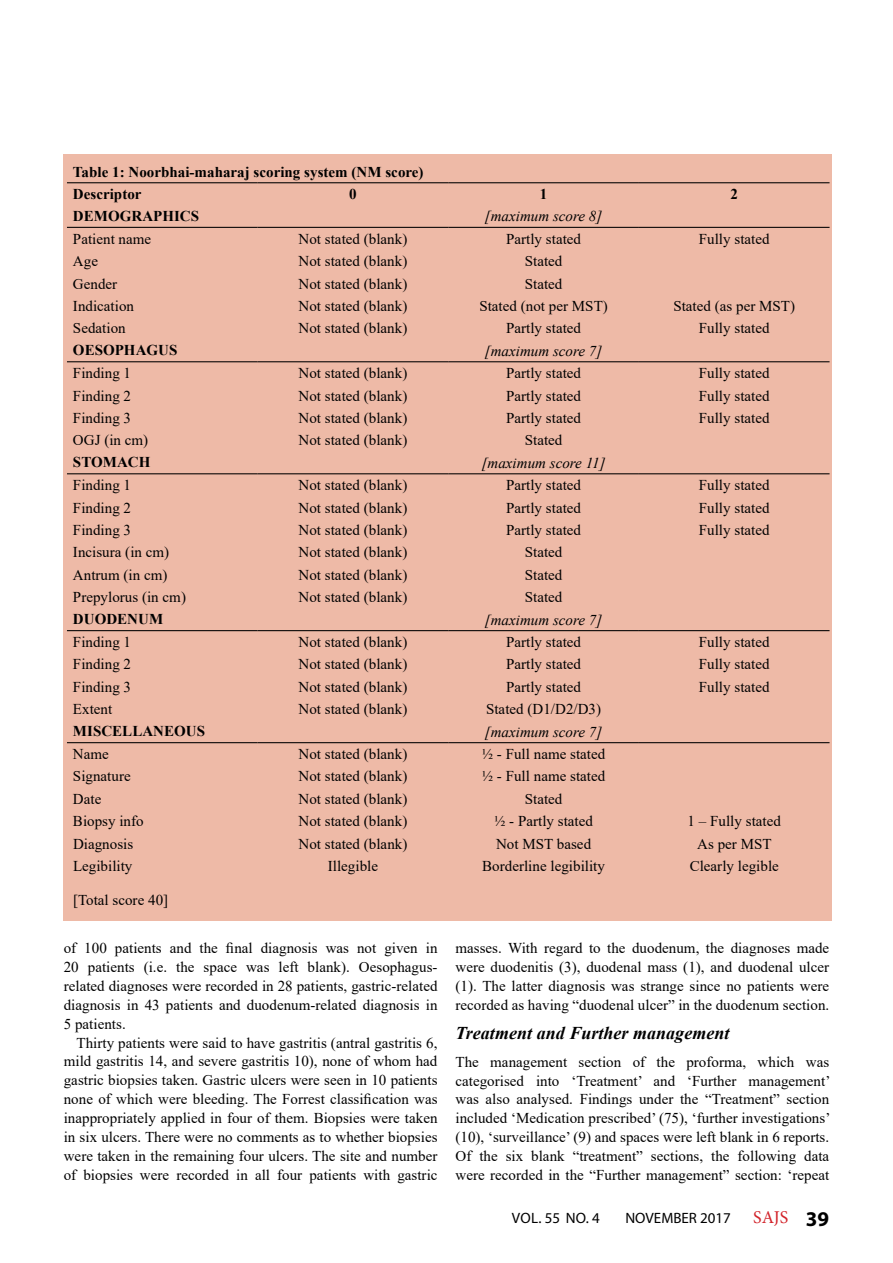
<style>
.page{position:relative;width:893px;height:1263px;background:#fff}
.page>*{position:absolute;margin:0;border:0;box-sizing:border-box;transform-origin:0 0}
.t1{font:italic 700 18px "Times New Roman";color:#000}
.t2{font:15px/18.9px "Times New Roman";color:#000;text-align:justify}
.t3{font:700 15px/22.2px "Times New Roman";color:#000}
.t4{font:italic 15px "Times New Roman";color:#000}
.t5{font:15px "Myriad Pro";color:#000}
.s1{font-family:"Minion Pro";font-size:18px;color:#d2232a}
.s2{font-weight:700;font-size:21px}
</style>
<div class="page">
<div style="left:64px;top:155px;width:768px;height:766px;background:#eebaa7"></div>
<hr style="left:67px;top:182px;width:191px;height:1px;background:#000">
<hr style="left:258px;top:182px;width:190px;height:1px;background:#000">
<hr style="left:448px;top:182px;width:191px;height:1px;background:#000">
<hr style="left:639px;top:182px;width:190px;height:1px;background:#000">
<hr style="left:67px;top:227px;width:191px;height:1px;background:#000">
<hr style="left:258px;top:227px;width:190px;height:1px;background:#000">
<hr style="left:448px;top:227px;width:191px;height:1px;background:#000">
<hr style="left:639px;top:227px;width:190px;height:1px;background:#000">
<hr style="left:67px;top:361px;width:191px;height:1px;background:#000">
<hr style="left:258px;top:361px;width:190px;height:1px;background:#000">
<hr style="left:448px;top:361px;width:191px;height:1px;background:#000">
<hr style="left:639px;top:361px;width:190px;height:1px;background:#000">
<hr style="left:67px;top:473px;width:191px;height:1px;background:#000">
<hr style="left:258px;top:473px;width:190px;height:1px;background:#000">
<hr style="left:448px;top:473px;width:191px;height:1px;background:#000">
<hr style="left:639px;top:473px;width:190px;height:1px;background:#000">
<hr style="left:67px;top:630px;width:191px;height:1px;background:#000">
<hr style="left:258px;top:630px;width:190px;height:1px;background:#000">
<hr style="left:448px;top:630px;width:191px;height:1px;background:#000">
<hr style="left:639px;top:630px;width:190px;height:1px;background:#000">
<hr style="left:67px;top:742px;width:191px;height:1px;background:#000">
<hr style="left:258px;top:742px;width:190px;height:1px;background:#000">
<hr style="left:448px;top:742px;width:191px;height:1px;background:#000">
<hr style="left:639px;top:742px;width:190px;height:1px;background:#000">
<p class="t3" style="left:73px;top:160px;width:352px">Table 1: Noorbhai-maharaj scoring system (NM score)<br>Descriptor</p>
<p class="t3" style="left:349px;top:182px;width:9px">0</p>
<p class="t3" style="left:540px;top:182px;width:9px">1</p>
<p class="t3" style="left:730px;top:182px;width:9px">2</p>
<p class="t3" style="left:73px;top:205px;width:128px">DEMOGRAPHICS</p>
<p class="t4" style="left:485px;top:206px;width:119px">[maximum score 8]</p>
<p class="t2" style="left:73px;top:229px;width:80px">Patient name</p>
<p class="t2" style="left:299px;top:229px;width:110px">Not stated (blank)</p>
<p class="t2" style="left:506px;top:229px;width:76px">Partly stated</p>
<p class="t2" style="left:699px;top:229px;width:72px">Fully stated</p>
<p class="t2" style="left:73px;top:251px;width:27px">Age</p>
<p class="t2" style="left:299px;top:251px;width:110px">Not stated (blank)</p>
<p class="t2" style="left:525px;top:251px;width:39px">Stated</p>
<p class="t2" style="left:73px;top:274px;width:46px">Gender</p>
<p class="t2" style="left:299px;top:274px;width:110px">Not stated (blank)</p>
<p class="t2" style="left:525px;top:274px;width:39px">Stated</p>
<p class="t2" style="left:73px;top:296px;width:63px">Indication</p>
<p class="t2" style="left:299px;top:296px;width:110px">Not stated (blank)</p>
<p class="t2" style="left:479px;top:296px;width:130px">Stated (not per MST)</p>
<p class="t2" style="left:673px;top:296px;width:123px">Stated (as per MST)</p>
<p class="t2" style="left:73px;top:318px;width:54px">Sedation</p>
<p class="t2" style="left:299px;top:318px;width:110px">Not stated (blank)</p>
<p class="t2" style="left:506px;top:318px;width:76px">Partly stated</p>
<p class="t2" style="left:699px;top:318px;width:72px">Fully stated</p>
<p class="t3" style="left:73px;top:339px;width:106px">OESOPHAGUS</p>
<p class="t4" style="left:485px;top:340px;width:119px">[maximum score 7]</p>
<p class="t2" style="left:73px;top:363px;width:60px">Finding 1</p>
<p class="t2" style="left:299px;top:363px;width:110px">Not stated (blank)</p>
<p class="t2" style="left:506px;top:363px;width:76px">Partly stated</p>
<p class="t2" style="left:699px;top:363px;width:72px">Fully stated</p>
<p class="t2" style="left:73px;top:386px;width:60px">Finding 2</p>
<p class="t2" style="left:299px;top:386px;width:110px">Not stated (blank)</p>
<p class="t2" style="left:506px;top:386px;width:76px">Partly stated</p>
<p class="t2" style="left:699px;top:386px;width:72px">Fully stated</p>
<p class="t2" style="left:73px;top:408px;width:60px">Finding 3</p>
<p class="t2" style="left:299px;top:408px;width:110px">Not stated (blank)</p>
<p class="t2" style="left:506px;top:408px;width:76px">Partly stated</p>
<p class="t2" style="left:699px;top:408px;width:72px">Fully stated</p>
<p class="t2" style="left:73px;top:430px;width:77px">OGJ (in cm)</p>
<p class="t2" style="left:299px;top:430px;width:110px">Not stated (blank)</p>
<p class="t2" style="left:525px;top:430px;width:39px">Stated</p>
<p class="t3" style="left:73px;top:451px;width:79px">STOMACH</p>
<p class="t4" style="left:482px;top:452px;width:125px">[maximum score 11]</p>
<p class="t2" style="left:73px;top:475px;width:60px">Finding 1</p>
<p class="t2" style="left:299px;top:475px;width:110px">Not stated (blank)</p>
<p class="t2" style="left:506px;top:475px;width:76px">Partly stated</p>
<p class="t2" style="left:699px;top:475px;width:72px">Fully stated</p>
<p class="t2" style="left:73px;top:498px;width:60px">Finding 2</p>
<p class="t2" style="left:299px;top:498px;width:110px">Not stated (blank)</p>
<p class="t2" style="left:506px;top:498px;width:76px">Partly stated</p>
<p class="t2" style="left:699px;top:498px;width:72px">Fully stated</p>
<p class="t2" style="left:73px;top:520px;width:60px">Finding 3</p>
<p class="t2" style="left:299px;top:520px;width:110px">Not stated (blank)</p>
<p class="t2" style="left:506px;top:520px;width:76px">Partly stated</p>
<p class="t2" style="left:699px;top:520px;width:72px">Fully stated</p>
<p class="t2" style="left:73px;top:542px;width:98px">Incisura (in cm)</p>
<p class="t2" style="left:299px;top:542px;width:110px">Not stated (blank)</p>
<p class="t2" style="left:525px;top:542px;width:39px">Stated</p>
<p class="t2" style="left:73px;top:565px;width:96px">Antrum (in cm)</p>
<p class="t2" style="left:299px;top:565px;width:110px">Not stated (blank)</p>
<p class="t2" style="left:525px;top:565px;width:39px">Stated</p>
<p class="t2" style="left:73px;top:587px;width:114px">Prepylorus (in cm)</p>
<p class="t2" style="left:299px;top:587px;width:110px">Not stated (blank)</p>
<p class="t2" style="left:525px;top:587px;width:39px">Stated</p>
<p class="t3" style="left:73px;top:608px;width:92px">DUODENUM</p>
<p class="t4" style="left:485px;top:609px;width:119px">[maximum score 7]</p>
<p class="t2" style="left:73px;top:632px;width:60px">Finding 1</p>
<p class="t2" style="left:299px;top:632px;width:110px">Not stated (blank)</p>
<p class="t2" style="left:506px;top:632px;width:76px">Partly stated</p>
<p class="t2" style="left:699px;top:632px;width:72px">Fully stated</p>
<p class="t2" style="left:73px;top:654px;width:60px">Finding 2</p>
<p class="t2" style="left:299px;top:654px;width:110px">Not stated (blank)</p>
<p class="t2" style="left:506px;top:654px;width:76px">Partly stated</p>
<p class="t2" style="left:699px;top:654px;width:72px">Fully stated</p>
<p class="t2" style="left:73px;top:677px;width:60px">Finding 3</p>
<p class="t2" style="left:299px;top:677px;width:110px">Not stated (blank)</p>
<p class="t2" style="left:506px;top:677px;width:76px">Partly stated</p>
<p class="t2" style="left:699px;top:677px;width:72px">Fully stated</p>
<p class="t2" style="left:73px;top:699px;width:41px">Extent</p>
<p class="t2" style="left:299px;top:699px;width:110px">Not stated (blank)</p>
<p class="t2" style="left:486px;top:699px;width:117px">Stated (D1/D2/D3)</p>
<p class="t3" style="left:73px;top:720px;width:134px">MISCELLANEOUS</p>
<p class="t4" style="left:485px;top:721px;width:119px">[maximum score 7]</p>
<p class="t2" style="left:73px;top:744px;width:37px">Name</p>
<p class="t2" style="left:299px;top:744px;width:110px">Not stated (blank)</p>
<p class="t2" style="left:482px;top:744px;width:125px">½ - Full name stated</p>
<p class="t2" style="left:73px;top:766px;width:59px">Signature</p>
<p class="t2" style="left:299px;top:766px;width:110px">Not stated (blank)</p>
<p class="t2" style="left:482px;top:766px;width:125px">½ - Full name stated</p>
<p class="t2" style="left:73px;top:789px;width:30px">Date</p>
<p class="t2" style="left:299px;top:789px;width:110px">Not stated (blank)</p>
<p class="t2" style="left:525px;top:789px;width:39px">Stated</p>
<p class="t2" style="left:73px;top:811px;width:72px">Biopsy info</p>
<p class="t2" style="left:299px;top:811px;width:110px">Not stated (blank)</p>
<p class="t2" style="left:494px;top:811px;width:100px">½ - Partly stated</p>
<p class="t2" style="left:688px;top:811px;width:95px">1 – Fully stated</p>
<p class="t2" style="left:73px;top:834px;width:62px">Diagnosis</p>
<p class="t2" style="left:299px;top:834px;width:110px">Not stated (blank)</p>
<p class="t2" style="left:496px;top:834px;width:97px">Not MST based</p>
<p class="t2" style="left:697px;top:834px;width:76px">As per MST</p>
<p class="t2" style="left:73px;top:856px;width:61px">Legibility</p>
<p class="t2" style="left:328px;top:856px;width:52px">Illegible</p>
<p class="t2" style="left:482px;top:856px;width:124px">Borderline legibility</p>
<p class="t2" style="left:690px;top:856px;width:91px">Clearly legible</p>
<p class="t2" style="left:73px;top:890px;width:97px">[Total score 40]</p>
<p class="t2" style="left:64px;top:938px;width:375px">of 100 patients and the final diagnosis was not given in 20 patients (i.e. the space was left blank). Oesophagus&shy;related diagnoses were recorded in 28 patients, gastric-related diagnosis in 43 patients and duodenum-related diagnosis in 5 patients.</p>
<p class="t2" style="left:64px;top:1032px;width:375px;text-indent:13px">Thirty patients were said to have gastritis (antral gastritis 6, mild gastritis 14, and severe gastritis 10), none of whom had gastric biopsies taken. Gastric ulcers were seen in 10 patients none of which were bleeding. The Forrest classification was inappropriately applied in four of them. Biopsies were taken in six ulcers. There were no comments as to whether biopsies were taken in the remaining four ulcers. The site and number of biopsies were recorded in all four patients with gastric</p>
<p class="t2" style="left:455px;top:938px;width:375px">masses. With regard to the duodenum, the diagnoses made were duodenitis (3), duodenal mass (1), and duodenal ulcer (1). The latter diagnosis was strange since no patients were recorded as having “duodenal ulcer” in the duodenum section.</p>
<p class="t1" style="left:455px;top:1020px;width:275px">Treatment and Further management</p>
<p class="t2" style="left:455px;top:1052px;width:376px">The management section of the proforma, which was categorised into ‘Treatment’ and ‘Further management’ was also analysed. Findings under the “Treatment” section included ‘Medication prescribed’ (75), ‘further investigations’ (10), ‘surveillance’ (9) and spaces were left blank in 6 reports.<br>Of the six blank “treatment” sections, the following data were recorded in the “Further management” section: ‘repeat</p>
<p class="t5" style="left:512px;top:1208px;width:89px">VOL. 55 NO. 4</p>
<p class="t5" style="left:625px;top:1208px;width:205px">NOVEMBER 2017 <span class="s1">SAJS</span> <span class="s2">39</span></p>
</div>
